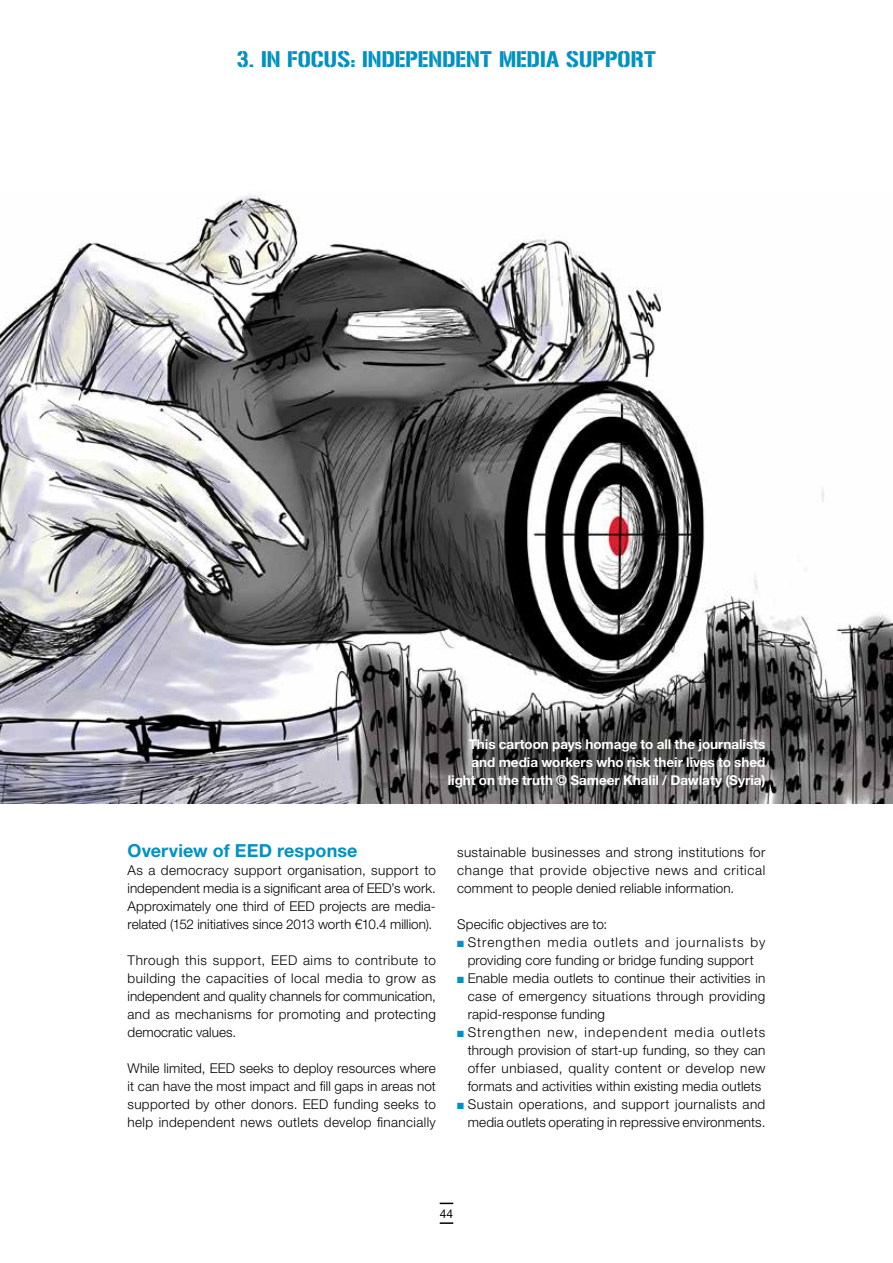
<style>
.page{position:relative;width:893px;height:1263px;background:#fff}
.page>*{position:absolute;margin:0;border:0;box-sizing:border-box;transform-origin:0 0}
.t1{font:22.5px "Gunplay";color:#0092c2}
.t2{font:700 18px "Helvetica Neue LT Std";letter-spacing:.005em;color:#0092c2}
.t3{font:300 13.5px/18px "Helvetica Neue LT Std";letter-spacing:.015em;color:#000;text-align:justify}
.t4{font:700 13.5px/18px "Helvetica Neue LT Std";color:#fff;text-align:right}
.t5{font:12px "Helvetica Neue LT Std";color:#000}
.s1{color:#0092c2}
</style>
<div class="page">
<svg style="left:440px;top:1222px;width:13px;height:2px"></svg>
<svg style="left:440px;top:1202px;width:13px;height:2px"></svg>
<img style="left:0;top:193px;width:893px;height:610px">
<h1 class="t1" style="left:237px;top:47px;width:421px">3. IN FOCUS: INDEPENDENT MEDIA SUPPORT</h1>
<p class="t4" style="left:448px;top:735px;width:319px">This cartoon pays homage to all the journalists and media workers who risk their lives to shed light on the truth © Sameer Khalil / Dawlaty (Syria)</p>
<h2 class="t2" style="left:128px;top:840px;width:231px">Overview of EED response</h2>
<p class="t3" style="left:128px;top:861px;width:310px">As a democracy support organisation, support to independent media is a significant area of EED’s work.<br>Approximately one third of EED projects are media&shy;related (152 initiatives since 2013 worth €10.4 million).</p>
<p class="t3" style="left:128px;top:951px;width:310px">Through this support, EED aims to contribute to building the capacities of local media to grow as independent and quality channels for communication, and as mechanisms for promoting and protecting democratic values.</p>
<p class="t3" style="left:128px;top:1059px;width:310px">While limited, EED seeks to deploy resources where it can have the most impact and fill gaps in areas not supported by other donors. EED funding seeks to help independent news outlets develop financially</p>
<p class="t3" style="left:457px;top:843px;width:310px">sustainable businesses and strong institutions for change that provide objective news and critical comment to people denied reliable information.</p>
<p class="t3" style="left:457px;top:915px;width:152px">Specific objectives are to:</p>
<p class="t3" style="left:457px;top:933px;width:310px;text-align:center"><span class="s1">■</span> Strengthen media outlets and journalists by providing core funding or bridge funding support</p>
<p class="t3" style="left:468px;top:969px;width:299px;text-indent:-11px"><span class="s1">■</span> Enable media outlets to continue their activities in case of emergency situations through providing rapid-response funding</p>
<p class="t3" style="left:468px;top:1023px;width:299px;text-indent:-11px"><span class="s1">■</span> Strengthen new, independent media outlets through provision of start-up funding, so they can offer unbiased, quality content or develop new formats and activities within existing media outlets</p>
<p class="t3" style="left:457px;top:1095px;width:310px;text-align:right"><span class="s1">■</span> Sustain operations, and support journalists and media outlets operating in repressive environments.</p>
<p class="t5" style="left:440px;top:1206px;width:15px">44</p>
</div>
